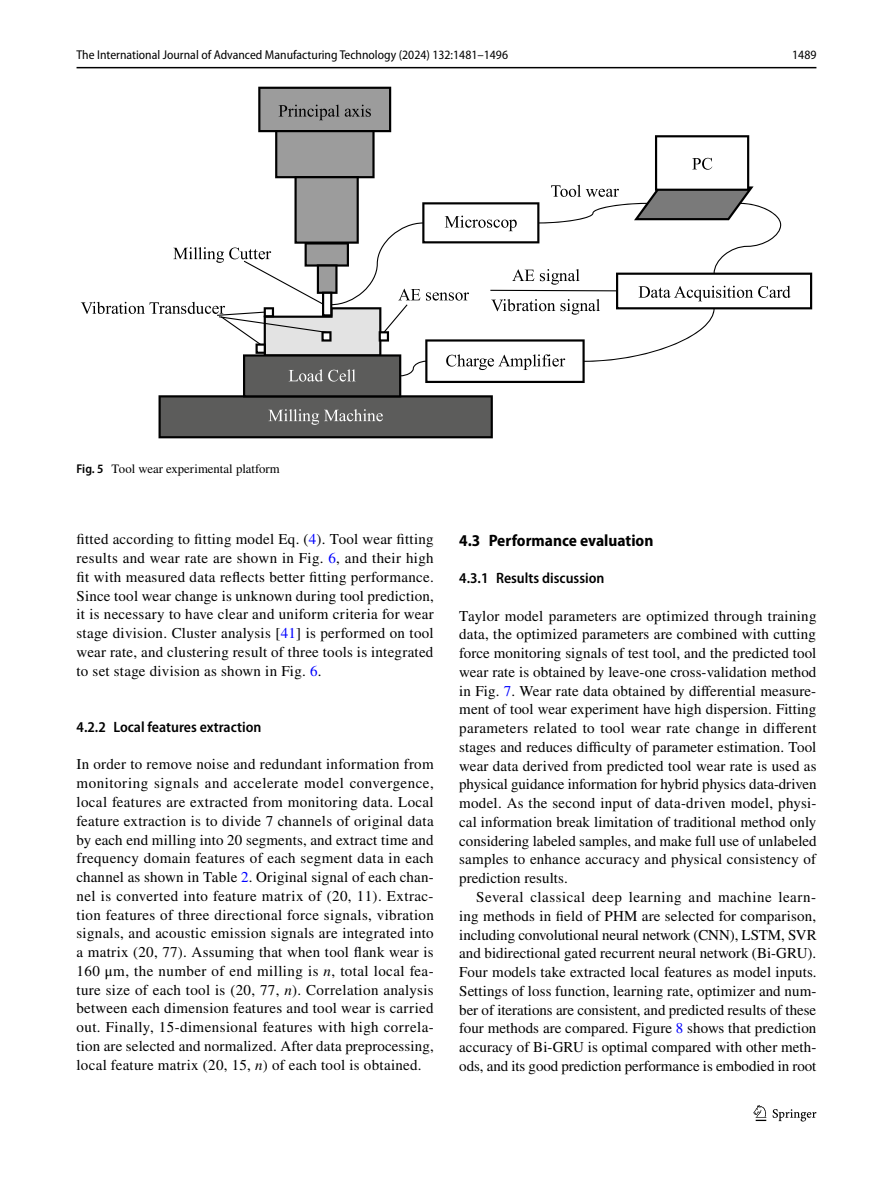
<style>
.page{position:relative;width:893px;height:1187px;background:#fff}
.page>*{position:absolute;margin:0;border:0;box-sizing:border-box;transform-origin:0 0}
.t1{font:700 semi-condensed 16.5px "Myriad Pro";color:#000}
.t2{font:15px/18.8px "STIX";letter-spacing:.015em;color:#000;text-align:justify}
.t3{font:600 semi-condensed 15px "Myriad Pro";color:#000}
.t4{font:semi-condensed 12.75px "Myriad Pro";color:#000}
.t5{font:12.75px "STIX";color:#000}
.s1{font-family:"Myriad Pro";font-weight:600;font-stretch:semi-condensed}
.s2{color:#00f}
.s3{font-style:italic}
</style>
<div class="page">
<hr style="left:77px;top:67px;width:739px;height:1px;background:#000">
<svg style="left:753px;top:1105px;width:13px;height:15px"></svg>
<svg style="left:773px;top:1109px;width:43px;height:12px"></svg>
<svg style="left:81px;top:87px;width:731px;height:351px"></svg>
<p class="t4" style="left:77px;top:48px;width:433px">The International Journal of Advanced Manufacturing Technology (2024) 132:1481–1496</p>
<p class="t4" style="left:792px;top:48px;width:26px">1489</p>
<p class="t5" style="left:77px;top:460px;width:205px"><span class="s1">Fig. 5</span> Tool wear experimental platform</p>
<p class="t2" style="left:77px;top:531px;width:359px">fitted according to fitting model Eq. (<span class="s2">4</span>). Tool wear fitting results and wear rate are shown in Fig. <span class="s2">6</span>, and their high fit with measured data reflects better fitting performance.<br>Since tool wear change is unknown during tool prediction, it is necessary to have clear and uniform criteria for wear stage division. Cluster analysis [<span class="s2">41</span>] is performed on tool wear rate, and clustering result of three tools is integrated to set stage division as shown in Fig. <span class="s2">6</span>.</p>
<p class="t3" style="left:77px;top:718px;width:186px">4.2.2 Local features extraction</p>
<p class="t2" style="left:77px;top:756px;width:359px">In order to remove noise and redundant information from monitoring signals and accelerate model convergence, local features are extracted from monitoring data. Local feature extraction is to divide 7 channels of original data by each end milling into 20 segments, and extract time and frequency domain features of each segment data in each channel as shown in Table <span class="s2">2</span>. Original signal of each chan&shy;nel is converted into feature matrix of (20, 11). Extrac&shy;tion features of three directional force signals, vibration signals, and acoustic emission signals are integrated into a matrix (20, 77). Assuming that when tool flank wear is 160 μm, the number of end milling is <span class="s3">n</span>, total local fea&shy;ture size of each tool is (20, 77, <span class="s3">n</span>). Correlation analysis between each dimension features and tool wear is carried out. Finally, 15-dimensional features with high correla&shy;tion are selected and normalized. After data preprocessing, local feature matrix (20, 15, <span class="s3">n</span>) of each tool is obtained.</p>
<p class="t1" style="left:459px;top:530px;width:196px">4.3 Performance evaluation</p>
<p class="t3" style="left:459px;top:569px;width:147px">4.3.1 Results discussion</p>
<p class="t2" style="left:459px;top:607px;width:359px">Taylor model parameters are optimized through training data, the optimized parameters are combined with cutting force monitoring signals of test tool, and the predicted tool wear rate is obtained by leave-one cross-validation method in Fig. <span class="s2">7</span>. Wear rate data obtained by differential measure&shy;ment of tool wear experiment have high dispersion. Fitting parameters related to tool wear rate change in different stages and reduces difficulty of parameter estimation. Tool wear data derived from predicted tool wear rate is used as physical guidance information for hybrid physics data-driven model. As the second input of data-driven model, physi&shy;cal information break limitation of traditional method only considering labeled samples, and make full use of unlabeled samples to enhance accuracy and physical consistency of prediction results.</p>
<p class="t2" style="left:459px;top:888px;width:359px;text-indent:17px">Several classical deep learning and machine learn&shy;ing methods in field of PHM are selected for comparison, including convolutional neural network (CNN), LSTM, SVR and bidirectional gated recurrent neural network (Bi-GRU).<br>Four models take extracted local features as model inputs.<br>Settings of loss function, learning rate, optimizer and num&shy;ber of iterations are consistent, and predicted results of these four methods are compared. Figure <span class="s2">8</span> shows that prediction accuracy of Bi-GRU is optimal compared with other meth&shy;ods, and its good prediction performance is embodied in root</p>
</div>
